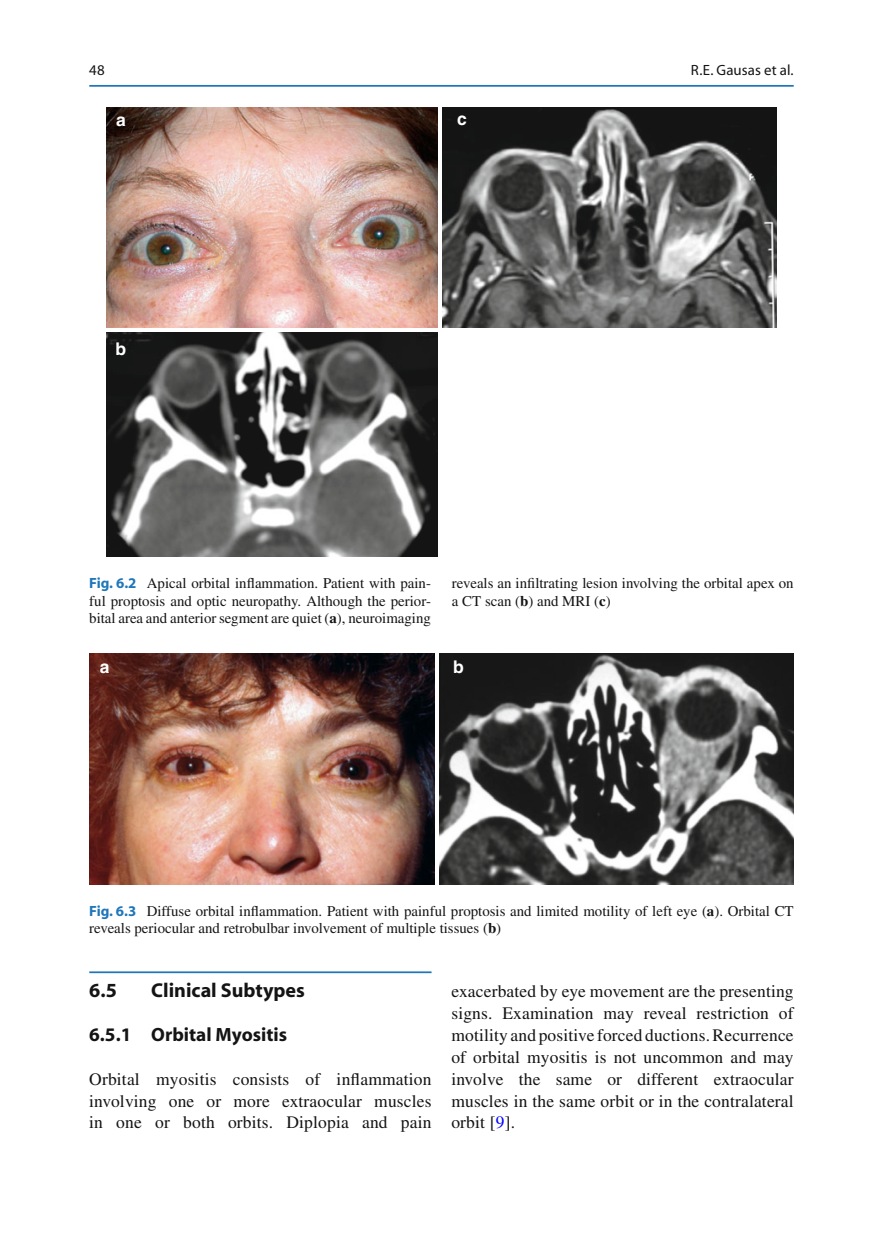
<style>
.page{position:relative;width:883px;height:1260px;background:#fff}
.page>*{position:absolute;margin:0;border:0;box-sizing:border-box;transform-origin:0 0}
.t1{font:700 20.12px "Myriad";color:#131413}
.t2{font:700 19.25px "Myriad";color:#131413}
.t3{font:17.5px/21.9px "Times";letter-spacing:.01em;color:#131413;text-align:justify}
.t4{font:700 17.5px "Helvetica";color:#fff}
.t5{font:14.88px/17.5px "Times";color:#131413}
.t6{font:14.88px "Myriad";letter-spacing:.005em;color:#131413}
.s1{font-family:"Myriad";font-weight:700;color:#1f77b9}
.s2{font-weight:700}
.s3{color:#00f}
</style>
<div class="page">
<hr style="left:89px;top:971px;width:343px;height:2px;background:#1f77b9">
<img style="left:89px;top:653px;width:346px;height:231px">
<img style="left:440px;top:653px;width:354px;height:231px">
<img style="left:107px;top:332px;width:331px;height:225px">
<img style="left:107px;top:107px;width:331px;height:221px">
<img style="left:443px;top:107px;width:333px;height:221px">
<hr style="left:89px;top:85px;width:705px;height:2px;background:#1f77b9">
<p class="t6" style="left:89px;top:64px;width:17px">48</p>
<p class="t4" style="left:116px;top:113px;width:11px">a</p>
<p class="t4" style="left:457px;top:113px;width:11px">c</p>
<p class="t4" style="left:116px;top:343px;width:12px">b</p>
<p class="t6" style="left:691px;top:64px;width:104px">R.E. Gausas et al.</p>
<p class="t5" style="left:89px;top:576px;width:343px;text-align:justify"><span class="s1">Fig. 6.2</span> Apical orbital inflammation. Patient with pain&shy;ful proptosis and optic neuropathy. Although the perior&shy;bital area and anterior segment are quiet ( <span class="s2">a</span> ), neuroimaging</p>
<p class="t5" style="left:452px;top:576px;width:343px">reveals an infiltrating lesion involving the orbital apex on a CT scan ( <span class="s2">b</span> ) and MRI ( <span class="s2">c</span> )</p>
<p class="t4" style="left:100px;top:660px;width:11px">a</p>
<p class="t4" style="left:453px;top:660px;width:12px">b</p>
<p class="t5" style="left:89px;top:903px;width:706px"><span class="s1">Fig. 6.3</span> Diffuse orbital inflammation. Patient with painful proptosis and limited motility of left eye ( <span class="s2">a</span> ). Orbital CT reveals periocular and retrobulbar involvement of multiple tissues ( <span class="s2">b</span> )</p>
<h1 class="t1" style="left:89px;top:983px;width:29px">6.5</h1>
<h1 class="t1" style="left:151px;top:983px;width:155px">Clinical Subtypes</h1>
<p class="t2" style="left:89px;top:1027px;width:199px">6.5.1 Orbital Myositis</p>
<p class="t3" style="left:89px;top:1070px;width:344px">Orbital myositis consists of inflammation involving one or more extraocular muscles in one or both orbits. Diplopia and pain</p>
<p class="t3" style="left:451px;top:982px;width:344px">exacerbated by eye movement are the presenting signs. Examination may reveal restriction of motility and positive forced ductions. Recurrence of orbital myositis is not uncommon and may involve the same or different extraocular muscles in the same orbit or in the contralateral orbit [ <span class="s3">9</span> ].</p>
</div>
